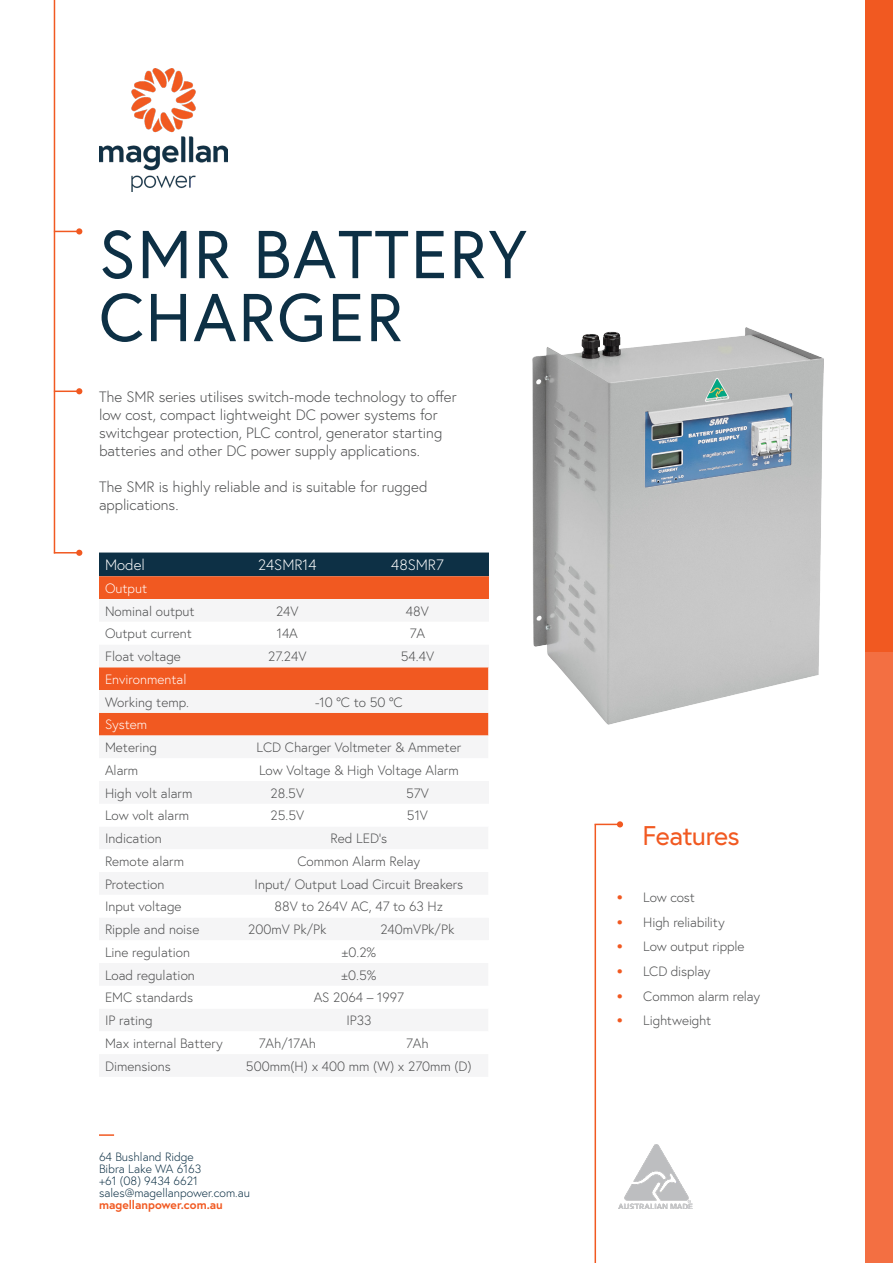
<style>
.page{position:relative;width:893px;height:1263px;background:#fff}
.page>*{position:absolute;margin:0;border:0;box-sizing:border-box;transform-origin:0 0}
.t1{font:67.5px/63px "Europa";letter-spacing:.025em;color:#0d3045}
.t2{font:27px "Europa";letter-spacing:-.025em;color:#f15921}
.t3{font:300 15px/18px "Europa";letter-spacing:-.005em;color:#4b4c4d}
.t4{font:300 15px "Europa";color:#fff}
.t5{font:300 13.5px "Europa";color:#4b4c4d}
.t6{font:300 13.5px "Europa";color:#fff}
.t7{font:300 12px "Europa";color:#0d3045}
.t8{font:700 12px "Europa";color:#f15921}
.s1{font-family:"Calibri";font-size:15px;color:#f15921}
</style>
<div class="page">
<hr style="left:54px;top:0;width:1px;height:553px;background:#f15921">
<div style="left:865px;top:651px;width:28px;height:612px;background:#f36f42"></div>
<div style="left:865px;top:0;width:28px;height:651px;background:#f15921"></div>
<hr style="left:595px;top:824px;width:1px;height:439px;background:#f15921">
<img style="left:99px;top:68px;width:128px;height:124px">
<img style="left:619px;top:1145px;width:73px;height:64px">
<svg style="left:55px;top:228px;width:27px;height:6px"></svg>
<hr style="left:54px;top:390px;width:25px;height:2px;background:#f15921">
<svg style="left:76px;top:388px;width:6px;height:6px"></svg>
<svg style="left:54px;top:550px;width:28px;height:6px"></svg>
<svg style="left:595px;top:821px;width:28px;height:6px"></svg>
<svg style="left:99px;top:1134px;width:15px;height:2px"></svg>
<img style="left:532px;top:327px;width:292px;height:398px">
<div style="left:99px;top:552px;width:390px;height:24px;background:#0d3045"></div>
<div style="left:99px;top:576px;width:390px;height:23px;background:#f15921"></div>
<svg style="left:99px;top:667px;width:389px;height:69px;fill:#f15921"></svg>
<p class="t1" style="left:99px;top:222px;width:430px">SMR BATTERY<br>CHARGER</p>
<p class="t3" style="left:99px;top:388px;width:359px">The SMR series utilises switch-mode technology to offer low cost, compact lightweight DC power systems for switchgear protection, PLC control, generator starting batteries and other DC power supply applications.</p>
<p class="t3" style="left:99px;top:478px;width:330px">The SMR is highly reliable and is suitable for rugged applications.</p>
<p class="t4" style="left:105px;top:556px;width:41px">Model</p>
<p class="t4" style="left:258px;top:556px;width:60px">24SMR14</p>
<p class="t4" style="left:391px;top:556px;width:54px">48SMR7</p>
<p class="t6" style="left:105px;top:580px;width:44px">Output</p>
<p class="t5" style="left:105px;top:602px;width:91px">Nominal output</p>
<p class="t5" style="left:276px;top:602px;width:24px">24V</p>
<p class="t5" style="left:406px;top:602px;width:24px">48V</p>
<p class="t5" style="left:105px;top:625px;width:89px">Output current</p>
<p class="t5" style="left:277px;top:625px;width:23px">14A</p>
<p class="t5" style="left:410px;top:625px;width:17px">7A</p>
<p class="t5" style="left:105px;top:648px;width:77px">Float voltage</p>
<p class="t5" style="left:268px;top:648px;width:40px">27.24V</p>
<p class="t5" style="left:401px;top:648px;width:35px">54.4V</p>
<p class="t6" style="left:105px;top:671px;width:83px">Environmental</p>
<p class="t5" style="left:105px;top:693px;width:86px">Working temp.</p>
<p class="t5" style="left:315px;top:693px;width:89px">-10 °C to 50 °C</p>
<p class="t6" style="left:105px;top:716px;width:44px">System</p>
<p class="t5" style="left:105px;top:739px;width:53px">Metering</p>
<p class="t5" style="left:257px;top:739px;width:206px">LCD Charger Voltmeter &amp; Ammeter</p>
<p class="t5" style="left:105px;top:762px;width:35px">Alarm</p>
<p class="t5" style="left:259px;top:762px;width:201px">Low Voltage &amp; High Voltage Alarm</p>
<p class="t5" style="left:105px;top:784px;width:89px">High volt alarm</p>
<p class="t5" style="left:271px;top:784px;width:35px">28.5V</p>
<p class="t5" style="left:406px;top:784px;width:24px">57V</p>
<p class="t5" style="left:105px;top:807px;width:86px">Low volt alarm</p>
<p class="t5" style="left:271px;top:807px;width:35px">25.5V</p>
<p class="t5" style="left:407px;top:807px;width:23px">51V</p>
<p class="t5" style="left:105px;top:830px;width:58px">Indication</p>
<p class="t5" style="left:331px;top:830px;width:58px">Red LED’s</p>
<p class="t5" style="left:105px;top:853px;width:81px">Remote alarm</p>
<p class="t5" style="left:297px;top:853px;width:124px">Common Alarm Relay</p>
<p class="t5" style="left:105px;top:875px;width:61px">Protection</p>
<p class="t5" style="left:255px;top:875px;width:210px">Input/ Output Load Circuit Breakers</p>
<p class="t5" style="left:105px;top:898px;width:78px">Input voltage</p>
<p class="t5" style="left:275px;top:898px;width:170px">88V to 264V AC, 47 to 63 Hz</p>
<p class="t5" style="left:105px;top:921px;width:96px">Ripple and noise</p>
<p class="t5" style="left:248px;top:921px;width:80px">200mV Pk/Pk</p>
<p class="t5" style="left:380px;top:921px;width:75px">240mVPk/Pk</p>
<p class="t5" style="left:105px;top:944px;width:87px">Line regulation</p>
<p class="t5" style="left:342px;top:944px;width:36px">±0.2%</p>
<p class="t5" style="left:105px;top:966px;width:91px">Load regulation</p>
<p class="t5" style="left:341px;top:966px;width:37px">±0.5%</p>
<p class="t5" style="left:105px;top:989px;width:90px">EMC standards</p>
<p class="t5" style="left:314px;top:989px;width:92px">AS 2064 – 1997</p>
<p class="t5" style="left:105px;top:1012px;width:49px">IP rating</p>
<p class="t5" style="left:346px;top:1012px;width:27px">IP33</p>
<p class="t5" style="left:105px;top:1035px;width:119px">Max internal Battery</p>
<p class="t5" style="left:259px;top:1035px;width:59px">7Ah/17Ah</p>
<p class="t5" style="left:406px;top:1035px;width:24px">7Ah</p>
<p class="t5" style="left:105px;top:1057px;width:67px">Dimensions</p>
<p class="t5" style="left:246px;top:1057px;width:227px">500mm(H) x 400 mm (W) x 270mm (D)</p>
<p class="t7" style="left:99px;top:1149px;width:96px">64 Bushland Ridge</p>
<p class="t7" style="left:99px;top:1161px;width:104px">Bibra Lake WA 6163</p>
<p class="t7" style="left:99px;top:1173px;width:100px">+61 (08) 9434 6621</p>
<p class="t7" style="left:99px;top:1185px;width:153px">sales@magellanpower.com.au</p>
<p class="t8" style="left:99px;top:1196px;width:125px">magellanpower.com.au</p>
<p class="t2" style="left:642px;top:818px;width:99px">Features</p>
<p class="t5" style="left:616px;top:889px;width:80px"><span class="s1">•</span> Low cost</p>
<p class="t5" style="left:616px;top:913px;width:110px"><span class="s1">•</span> High reliability</p>
<p class="t5" style="left:616px;top:938px;width:130px"><span class="s1">•</span> Low output ripple</p>
<p class="t5" style="left:616px;top:963px;width:96px"><span class="s1">•</span> LCD display</p>
<p class="t5" style="left:616px;top:987px;width:145px"><span class="s1">•</span> Common alarm relay</p>
<p class="t5" style="left:616px;top:1012px;width:96px"><span class="s1">•</span> Lightweight</p>
</div>
